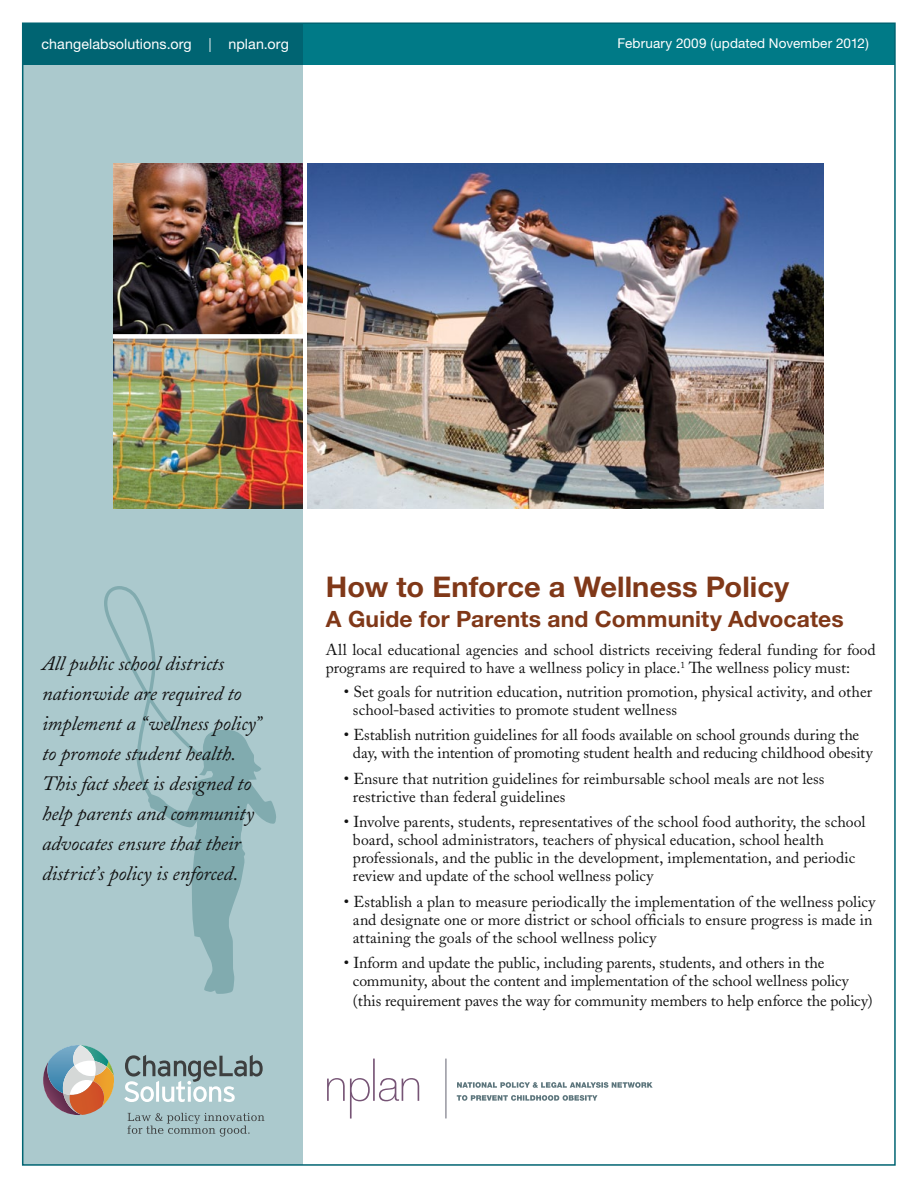
<style>
.page{position:relative;width:918px;height:1188px;background:#fff}
.page>*{position:absolute;margin:0;border:0;box-sizing:border-box;transform-origin:0 0}
.t1{font:700 28.5px "Helvetica Neue";color:#803818}
.t2{font:700 22.5px "Helvetica Neue";letter-spacing:.005em;color:#803818}
.t3{font:italic 20.25px/30px "Adobe Caslon";letter-spacing:-.005em;color:#121212}
.t4{font:15.75px/18px "Adobe Caslon";color:#121212}
.t5{font:15.75px/18px "Adobe Caslon Pro";color:#121212}
.t6{font:14.25px "Helvetica Neue";letter-spacing:.005em;color:#fff}
.t7{font:13.5px "Helvetica Neue";letter-spacing:.01em;color:#fff}
.s1{font-weight:100;font-size:19.5px}
</style>
<div class="page">
<div style="left:23px;top:24px;width:279px;height:1141px;background:#abc9cd"></div>
<div style="left:23px;top:24px;width:872px;height:41px;background:#007a87"></div>
<div style="left:23px;top:23px;width:279px;height:42px;background:#006472"></div>
<svg style="left:43px;top:1045px;width:71px;height:70px"></svg>
<svg style="left:124px;top:1055px;width:139px;height:47px"></svg>
<svg style="left:127px;top:1113px;width:137px;height:24px"></svg>
<svg style="left:327px;top:1059px;width:92px;height:60px"></svg>
<hr style="left:446px;top:1059px;width:1px;height:59px;background:#626371">
<svg style="left:457px;top:1082px;width:196px;height:6px"></svg>
<svg style="left:457px;top:1095px;width:141px;height:6px"></svg>
<img style="left:307px;top:164px;width:517px;height:345px">
<img style="left:113px;top:164px;width:189px;height:345px">
<div style="left:113px;top:334px;width:191px;height:5px;background:#fff"></div>
<svg style="left:104px;top:586px;width:172px;height:408px"></svg>
<p class="t6" style="left:208px;top:35px;width:82px"><span class="s1">I</span> nplan.org</p>
<p class="t6" style="left:41px;top:35px;width:152px">changelabsolutions.org</p>
<p class="t7" style="left:617px;top:36px;width:253px">February 2009 (updated November 2012)</p>
<p class="t3" style="left:42px;top:649px;width:221px">All public school districts nationwide are required to implement a “wellness policy” to promote student health.<br>This fact sheet is designed to help parents and community advocates ensure that their district’s policy is enforced.</p>
<h1 class="t1" style="left:326px;top:569px;width:465px">How to Enforce a Wellness Policy</h1>
<h2 class="t2" style="left:326px;top:605px;width:519px">A Guide for Parents and Community Advocates</h2>
<p class="t5" style="left:326px;top:640px;width:551px">All local educational agencies and school districts receiving federal funding for food programs are required to have a wellness policy in place.<sup>1</sup> The wellness policy must:</p>
<p class="t4" style="left:353px;top:683px;width:521px;text-indent:-9px">• Set goals for nutrition education, nutrition promotion, physical activity, and other school-based activities to promote student wellness</p>
<p class="t4" style="left:353px;top:726px;width:521px;text-indent:-9px">• Establish nutrition guidelines for all foods available on school grounds during the day, with the intention of promoting student health and reducing childhood obesity</p>
<p class="t4" style="left:353px;top:770px;width:473px;text-indent:-9px">• Ensure that nutrition guidelines for reimbursable school meals are not less restrictive than federal guidelines</p>
<p class="t4" style="left:353px;top:813px;width:514px;text-indent:-9px">• Involve parents, students, representatives of the school food authority, the school board, school administrators, teachers of physical education, school health professionals, and the public in the development, implementation, and periodic review and update of the school wellness policy</p>
<p class="t4" style="left:353px;top:893px;width:524px;text-indent:-9px">• Establish a plan to measure periodically the implementation of the wellness policy and designate one or more district or school officials to ensure progress is made in attaining the goals of the school wellness policy</p>
<p class="t4" style="left:353px;top:954px;width:497px;text-indent:-9px">• Inform and update the public, including parents, students, and others in the community, about the content and implementation of the school wellness policy</p>
<p class="t4" style="left:353px;top:992px;width:521px">(this requirement paves the way for community members to help enforce the policy)</p>
</div>
